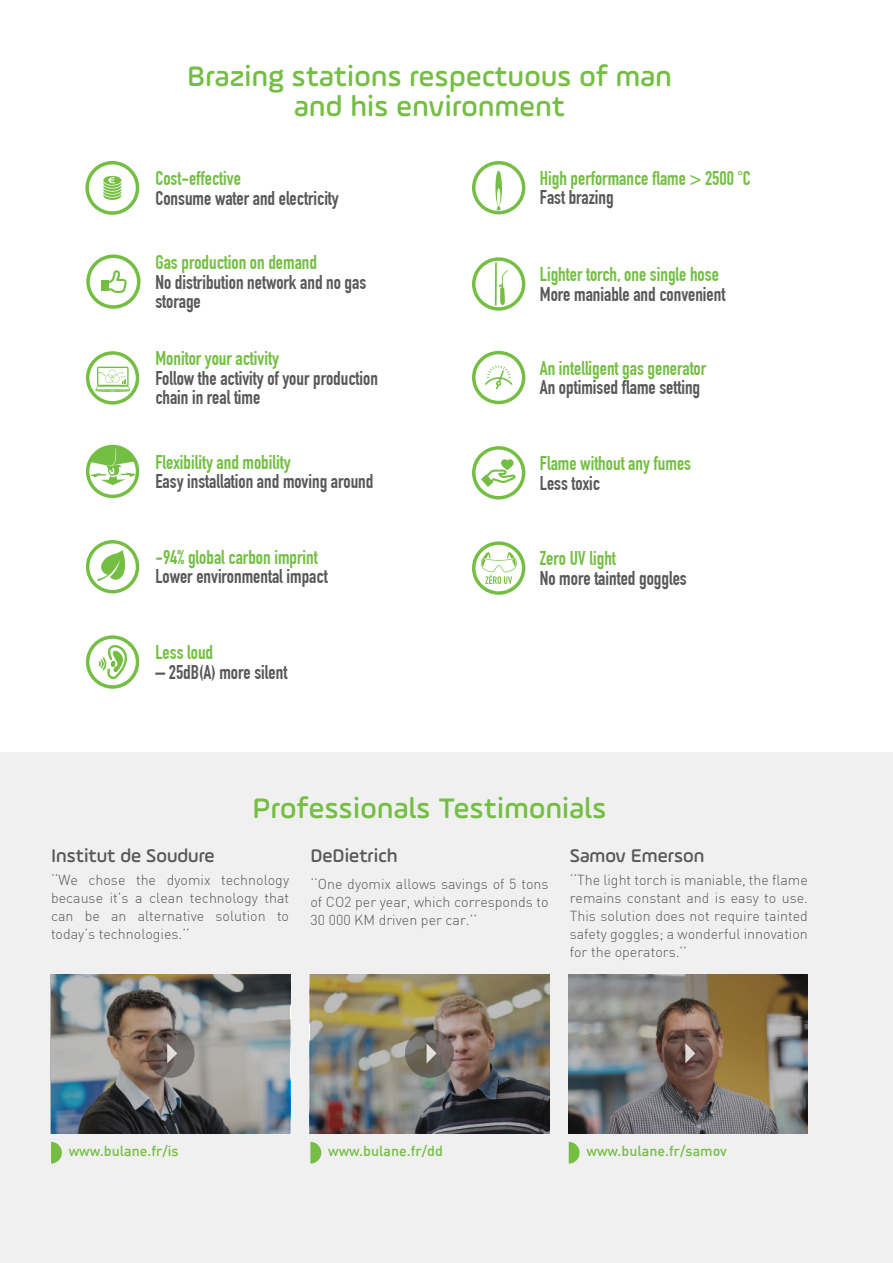
<style>
.page{position:relative;width:893px;height:1263px;background:#fff}
.page>*{position:absolute;margin:0;border:0;box-sizing:border-box;transform-origin:0 0}
.t1{font:500 30px/30px "Ample Soft";letter-spacing:.01em;color:#74bf43;text-align:center}
.t2{font:700 19.5px/19.5px "DIN Condensed";color:#57585a}
.t3{font:700 19.5px "DIN Condensed";color:#74bf43}
.t4{font:500 19.5px "Ample Soft";color:#57585a}
.t5{font:300 14.25px/18px "DIN";color:#57585a;text-align:justify}
.t6{font:500 14.25px "DIN";color:#74bf43}
</style>
<div class="page">
<div style="left:0;top:753px;width:893px;height:510px;background:#f0f0f1"></div>
<svg style="left:472px;top:351px;width:53px;height:53px"></svg>
<svg style="left:472px;top:446px;width:53px;height:53px"></svg>
<svg style="left:472px;top:161px;width:53px;height:53px"></svg>
<svg style="left:472px;top:257px;width:53px;height:54px"></svg>
<svg style="left:86px;top:540px;width:53px;height:53px"></svg>
<svg style="left:86px;top:445px;width:53px;height:53px"></svg>
<svg style="left:86px;top:351px;width:53px;height:54px"></svg>
<svg style="left:85px;top:161px;width:54px;height:54px"></svg>
<svg style="left:86px;top:254px;width:55px;height:55px"></svg>
<div style="left:101px;top:280px;width:7px;height:11px;background:#74bf43"></div>
<svg style="left:86px;top:635px;width:53px;height:54px"></svg>
<svg style="left:472px;top:541px;width:53px;height:54px"></svg>
<svg style="left:51px;top:1142px;width:11px;height:21px"></svg>
<svg style="left:310px;top:1142px;width:11px;height:21px"></svg>
<svg style="left:569px;top:1142px;width:11px;height:21px"></svg>
<img style="left:50px;top:974px;width:240px;height:159px">
<img style="left:569px;top:974px;width:239px;height:159px">
<img style="left:310px;top:974px;width:239px;height:159px">
<svg style="left:146px;top:1029px;width:49px;height:49px;background:#6b605c"></svg>
<svg style="left:167px;top:1043px;width:10px;height:20px"></svg>
<svg style="left:405px;top:1029px;width:49px;height:49px;background:#6e6760"></svg>
<svg style="left:427px;top:1043px;width:10px;height:20px"></svg>
<svg style="left:664px;top:1029px;width:49px;height:49px;background:#644a43"></svg>
<svg style="left:685px;top:1043px;width:10px;height:20px"></svg>
<h1 class="t1" style="left:187px;top:61px;width:486px">Brazing stations respectuous of man and his environment</h1>
<h2 class="t3" style="left:155px;top:171px;width:87px">Cost-effective</h2>
<h2 class="t2" style="left:155px;top:191px;width:185px">Consume water and electricity</h2>
<h2 class="t3" style="left:155px;top:255px;width:163px">Gas production on demand</h2>
<h2 class="t2" style="left:155px;top:275px;width:212px">No distribution network and no gas storage</h2>
<h2 class="t3" style="left:155px;top:351px;width:125px">Monitor your activity</h2>
<h2 class="t2" style="left:155px;top:371px;width:224px">Follow the activity of your production chain in real time</h2>
<h2 class="t3" style="left:155px;top:455px;width:137px">Flexibility and mobility</h2>
<h2 class="t2" style="left:155px;top:474px;width:219px">Easy installation and moving around</h2>
<h2 class="t3" style="left:155px;top:550px;width:164px">-94% global carbon imprint</h2>
<h2 class="t2" style="left:155px;top:569px;width:174px">Lower environmental impact</h2>
<h2 class="t3" style="left:155px;top:645px;width:59px">Less loud</h2>
<h2 class="t2" style="left:155px;top:665px;width:133px">– 25dB(A) more silent</h2>
<h2 class="t3" style="left:540px;top:171px;width:212px">High performance flame &gt; 2500 °C</h2>
<h2 class="t2" style="left:540px;top:190px;width:75px">Fast brazing</h2>
<h2 class="t3" style="left:540px;top:267px;width:181px">Lighter torch, one single hose</h2>
<h2 class="t2" style="left:540px;top:287px;width:187px">More maniable and convenient</h2>
<h2 class="t3" style="left:540px;top:361px;width:168px">An intelligent gas generator</h2>
<h2 class="t2" style="left:540px;top:380px;width:162px">An optimised flame setting</h2>
<h2 class="t3" style="left:540px;top:456px;width:153px">Flame without any fumes</h2>
<h2 class="t2" style="left:540px;top:476px;width:62px">Less toxic</h2>
<h2 class="t3" style="left:540px;top:551px;width:78px">Zero UV light</h2>
<h2 class="t2" style="left:540px;top:571px;width:149px">No more tainted goggles</h2>
<h1 class="t1" style="left:253px;top:792px;width:355px">Professionals Testimonials</h1>
<h2 class="t4" style="left:51px;top:844px;width:165px">Institut de Soudure</h2>
<p class="t5" style="left:51px;top:872px;width:240px">‘‘We chose the dyomix technology because it’s a clean technology that can be an alternative solution to today’s technologies.’’</p>
<h2 class="t4" style="left:310px;top:844px;width:89px">DeDietrich</h2>
<p class="t5" style="left:310px;top:876px;width:240px">‘‘One dyomix allows savings of 5 tons of CO2 per year, which corresponds to 30 000 KM driven per car.’’</p>
<h2 class="t4" style="left:570px;top:844px;width:136px">Samov Emerson</h2>
<p class="t5" style="left:570px;top:872px;width:240px">‘‘The light torch is maniable, the flame remains constant and is easy to use.<br>This solution does not require tainted safety goggles; a wonderful innovation for the operators.’’</p>
<p class="t6" style="left:69px;top:1145px;width:111px">www.bulane.fr/is</p>
<p class="t6" style="left:328px;top:1145px;width:116px">www.bulane.fr/dd</p>
<p class="t6" style="left:586px;top:1145px;width:142px">www.bulane.fr/samov</p>
</div>
